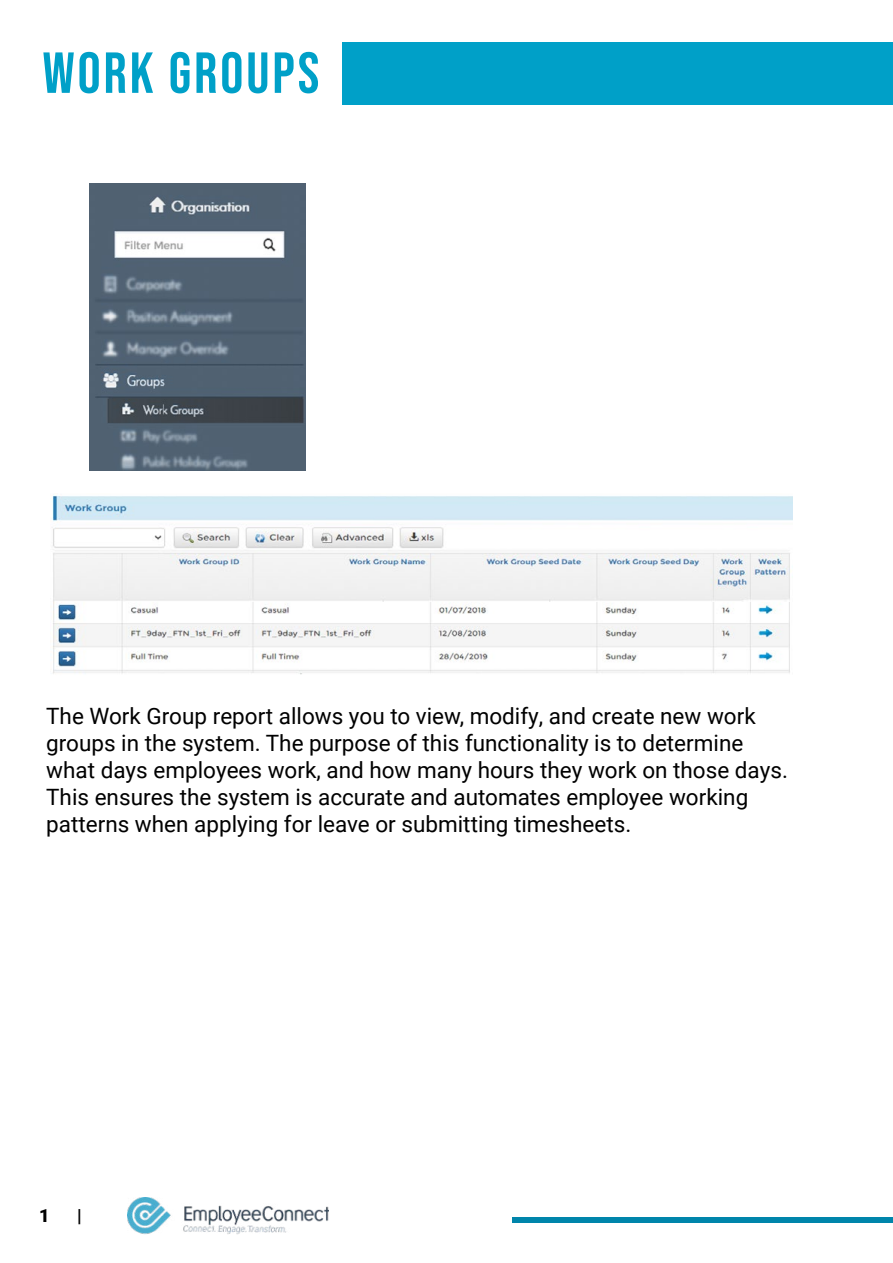
<style>
.page{position:relative;width:893px;height:1263px;background:#fff}
.page>*{position:absolute;margin:0;border:0;box-sizing:border-box;transform-origin:0 0}
.t1{font:57.75px "Bebas Neue";letter-spacing:.05em;color:#00a0c8}
.t2{font:22.5px/27px "Roboto";color:#000}
.t3{font:900 18px "Roboto";color:#000}
</style>
<div class="page">
<div style="left:342px;top:43px;width:551px;height:62px;background:#00a0c8"></div>
<div style="left:513px;top:1217px;width:380px;height:5px;background:#0085ab"></div>
<img style="left:128px;top:1197px;width:201px;height:37px">
<img style="left:52px;top:495px;width:740px;height:180px">
<img style="left:89px;top:183px;width:216px;height:288px">
<h1 class="t1" style="left:43px;top:40px;width:278px">WORK GROUPS</h1>
<p class="t2" style="left:46px;top:702px;width:743px">The Work Group report allows you to view, modify, and create new work groups in the system. The purpose of this functionality is to determine what days employees work, and how many hours they work on those days.<br>This ensures the system is accurate and automates employee working patterns when applying for leave or submitting timesheets.</p>
<p class="t3" style="left:39px;top:1202px;width:12px">1</p>
<p class="t3" style="left:77px;top:1202px;width:6px">|</p>
</div>
